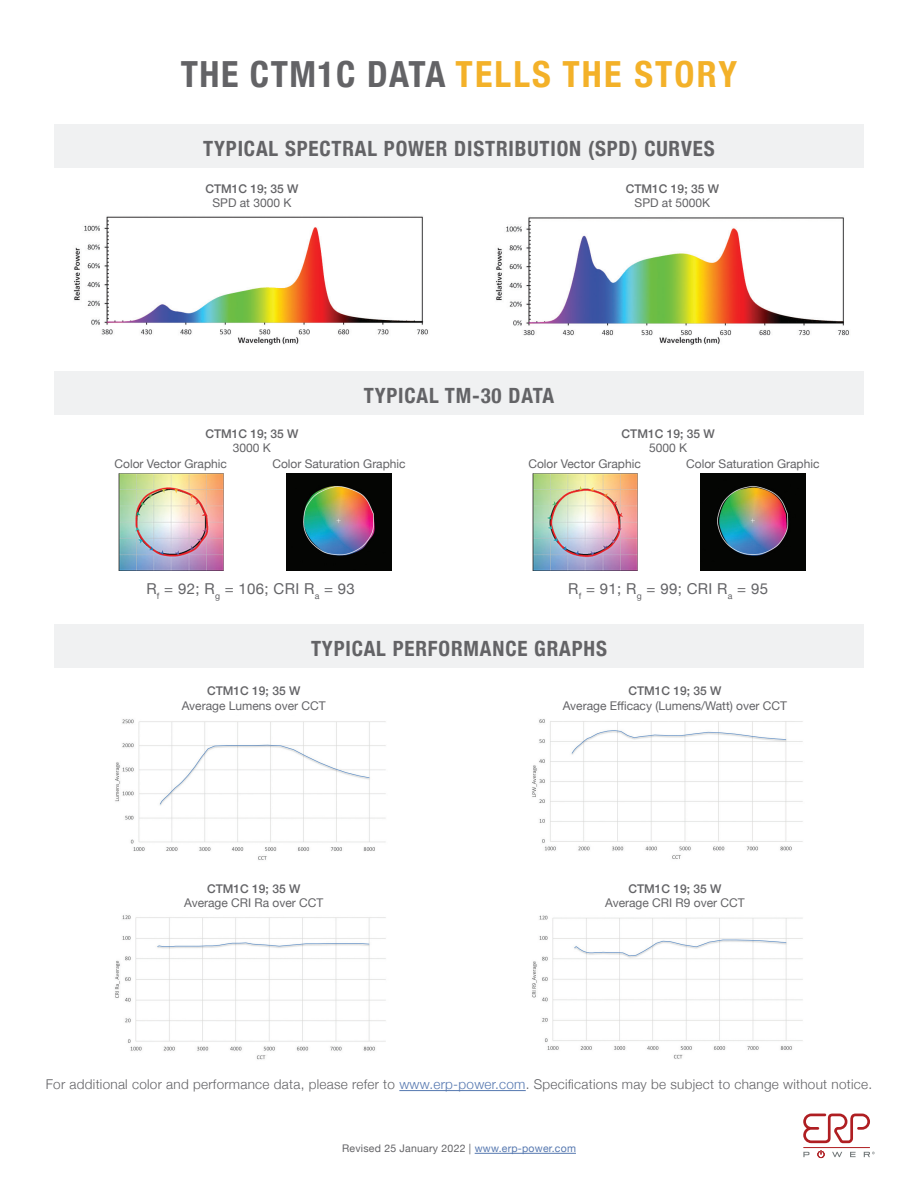
<style>
.page{position:relative;width:918px;height:1188px;background:#fff}
.page>*{position:absolute;margin:0;border:0;box-sizing:border-box;transform-origin:0 0}
.t1{font:700 condensed 36px "Helvetica Neue";letter-spacing:.04em;color:#f3b129}
.t2{font:700 condensed 21px "Helvetica Neue";letter-spacing:.04em;color:#636366}
.t3{font:15px "Helvetica Neue";letter-spacing:.02em;color:#636366}
.t4{font:300 13.5px "Helvetica Neue";letter-spacing:.02em;color:#636366}
.t5{font:12px "Helvetica Neue";color:#636366}
.t6{font:500 12px "Helvetica Neue";color:#636366}
.t7{font:10.5px "Helvetica Neue";letter-spacing:.02em;color:#636366}
.s1{color:#636366}
.s2{color:#5678b0}
</style>
<div class="page">
<img style="left:115px;top:719px;width:271px;height:141px">
<img style="left:532px;top:719px;width:271px;height:140px">
<img style="left:115px;top:915px;width:271px;height:145px">
<img style="left:532px;top:915px;width:271px;height:144px">
<img style="left:73px;top:216px;width:355px;height:129px">
<img style="left:495px;top:217px;width:355px;height:128px">
<img style="left:287px;top:474px;width:104px;height:96px">
<img style="left:118px;top:474px;width:105px;height:96px">
<img style="left:701px;top:474px;width:104px;height:96px">
<img style="left:532px;top:474px;width:105px;height:96px">
<svg style="left:803px;top:1114px;width:67px;height:29px"></svg>
<hr style="left:803px;top:1147px;width:67px;height:1px;background:#af1e22">
<svg style="left:803px;top:1150px;width:72px;height:8px"></svg>
<hr style="left:475px;top:1153px;width:101px;height:1px;background:#5678b0">
<div style="left:54px;top:371px;width:810px;height:44px;background:#f0f1f2"></div>
<div style="left:54px;top:124px;width:810px;height:44px;background:#f0f1f2"></div>
<div style="left:54px;top:624px;width:810px;height:43px;background:#f0f1f2"></div>
<hr style="left:399px;top:1090px;width:127px;height:1px;background:#5678b0">
<p class="t1" style="left:181px;top:44px;width:558px"><span class="s1">THE CTM1C DATA</span> TELLS THE STORY</p>
<p class="t2" style="left:203px;top:131px;width:513px">TYPICAL SPECTRAL POWER DISTRIBUTION (SPD) CURVES</p>
<p class="t6" style="left:205px;top:179px;width:95px">CTM1C 19; 35 W</p>
<p class="t5" style="left:213px;top:194px;width:80px">SPD at 3000 K</p>
<p class="t6" style="left:626px;top:179px;width:95px">CTM1C 19; 35 W</p>
<p class="t5" style="left:635px;top:194px;width:77px">SPD at 5000K</p>
<p class="t6" style="left:205px;top:424px;width:95px">CTM1C 19; 35 W</p>
<p class="t5" style="left:233px;top:439px;width:40px">3000 K</p>
<p class="t2" style="left:364px;top:378px;width:192px">TYPICAL TM-30 DATA</p>
<p class="t6" style="left:622px;top:424px;width:95px">CTM1C 19; 35 W</p>
<p class="t5" style="left:649px;top:439px;width:40px">5000 K</p>
<p class="t5" style="left:115px;top:455px;width:114px">Color Vector Graphic</p>
<p class="t5" style="left:272px;top:455px;width:135px">Color Saturation Graphic</p>
<p class="t3" style="left:146px;top:578px;width:210px">R<sub>f</sub> = 92; R<sub>g</sub> = 106; CRI R<sub>a</sub> = 93</p>
<p class="t5" style="left:528px;top:455px;width:114px">Color Vector Graphic</p>
<p class="t5" style="left:686px;top:455px;width:135px">Color Saturation Graphic</p>
<p class="t3" style="left:568px;top:578px;width:201px">R<sub>f</sub> = 91; R<sub>g</sub> = 99; CRI R<sub>a</sub> = 95</p>
<p class="t2" style="left:311px;top:631px;width:297px">TYPICAL PERFORMANCE GRAPHS</p>
<p class="t6" style="left:207px;top:681px;width:95px">CTM1C 19; 35 W</p>
<p class="t5" style="left:182px;top:697px;width:146px">Average Lumens over CCT</p>
<p class="t6" style="left:207px;top:879px;width:95px">CTM1C 19; 35 W</p>
<p class="t5" style="left:184px;top:894px;width:141px">Average CRI Ra over CCT</p>
<p class="t6" style="left:628px;top:681px;width:95px">CTM1C 19; 35 W</p>
<p class="t5" style="left:563px;top:697px;width:226px">Average Efficacy (Lumens/Watt) over CCT</p>
<p class="t6" style="left:628px;top:879px;width:95px">CTM1C 19; 35 W</p>
<p class="t5" style="left:605px;top:894px;width:141px">Average CRI R9 over CCT</p>
<p class="t4" style="left:46px;top:1074px;width:828px">For additional color and performance data, please refer to <span class="s2">www.erp-power.com</span>. Specifications may be subject to change without notice.</p>
<p class="t7" style="left:342px;top:1141px;width:235px">Revised 25 January 2022 | <span class="s2">www.erp-power.com</span></p>
</div>
